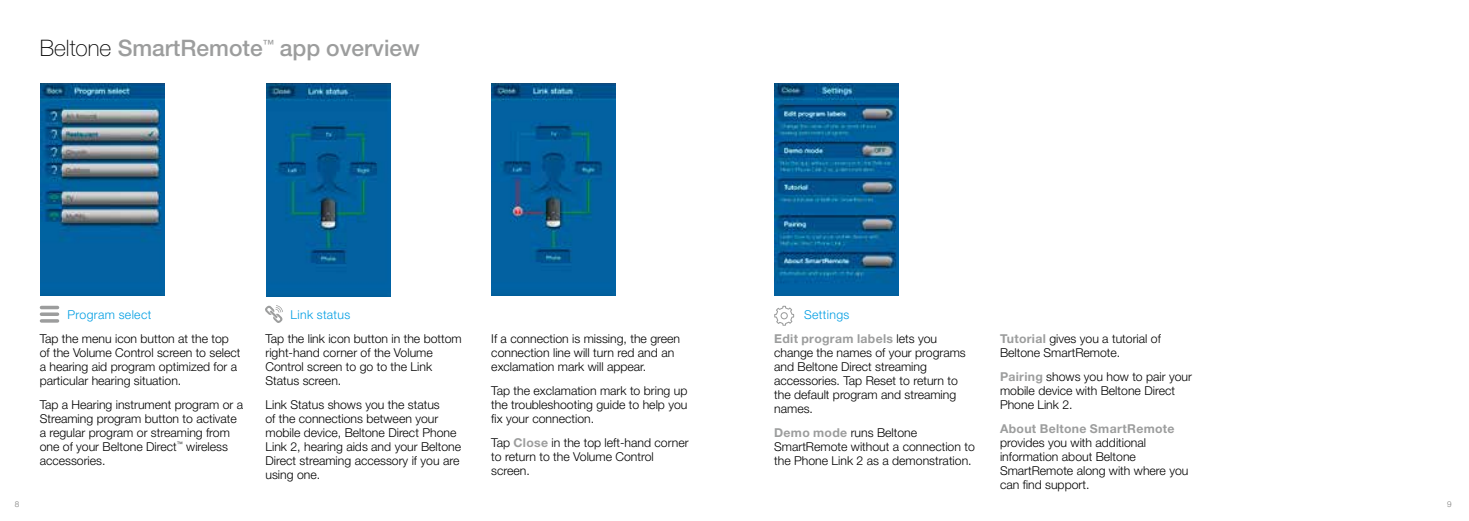
<style>
.page{position:relative;width:1469px;height:521px;background:#fff}
.page>*{position:absolute;margin:0;border:0;box-sizing:border-box;transform-origin:0 0}
.t1{font:500 22.75px "Helvetica Neue LT Pro";color:#9c9d9d}
.t2{font:300 12.25px/14px "Helvetica Neue LT Pro";color:#000}
.t3{font:700 12.25px/24px "Helvetica Neue LT Pro";letter-spacing:.025em;color:#9c9d9d}
.t4{font:300 12.25px "Helvetica Neue LT Pro";letter-spacing:.03em;color:#009ee3}
.t5{font:300 8.05px "Helvetica Neue LT Pro";color:#7b7b7a}
.s1{font-weight:100;color:#000}
.s2{font-weight:700;color:#9c9d9d}
.s3{font-weight:300;color:#009ee3}
.s4{font-weight:300;color:#000}
</style>
<div class="page">
<img style="left:40px;top:83px;width:124px;height:213px">
<img style="left:774px;top:83px;width:124px;height:212px">
<img style="left:266px;top:83px;width:124px;height:213px">
<img style="left:491px;top:83px;width:124px;height:213px">
<hr style="left:41px;top:306px;width:17px;height:3px;background:#9c9d9d">
<svg style="left:41px;top:312px;width:17px;height:4px"></svg>
<svg style="left:41px;top:319px;width:17px;height:4px"></svg>
<svg style="left:774px;top:305px;width:20px;height:21px"></svg>
<svg style="left:265px;top:305px;width:18px;height:18px"></svg>
<h1 class="t1" style="left:40px;top:34px;width:381px"><span class="s1">Beltone</span> SmartRemote<sup>™</sup> app overview</h1>
<p class="t4" style="left:67px;top:307px;width:85px">Program select</p>
<p class="t2" style="left:40px;top:331px;width:202px">Tap the menu icon button at the top of the Volume Control screen to select a hearing aid program optimized for a particular hearing situation.</p>
<p class="t2" style="left:40px;top:397px;width:205px">Tap a Hearing instrument program or a<br>Streaming program button to activate a regular program or streaming from one of your Beltone Direct<sup>™</sup> wireless accessories.</p>
<p class="t4" style="left:290px;top:307px;width:61px">Link status</p>
<p class="t2" style="left:265px;top:331px;width:198px">Tap the link icon button in the bottom right-hand corner of the Volume<br>Control screen to go to the Link<br>Status screen.</p>
<p class="t2" style="left:265px;top:397px;width:197px">Link Status shows you the status<br>of the connections between your mobile device, Beltone Direct Phone<br>Link 2, hearing aids and your Beltone<br>Direct streaming accessory if you are using one.</p>
<p class="t2" style="left:491px;top:331px;width:190px">If a connection is missing, the green connection line will turn red and an exclamation mark will appear.</p>
<p class="t2" style="left:491px;top:383px;width:198px;text-align:justify">Tap the exclamation mark to bring up the troubleshooting guide to help you fix your connection.</p>
<p class="t2" style="left:491px;top:435px;width:199px">Tap <span class="s2">Close</span> in the top left-hand corner to return to the Volume Control screen.</p>
<p class="t3" style="left:774px;top:302px;width:164px;text-indent:30px"><span class="s3">Settings<br></span>Edit program labels <span class="s4">lets you</span></p>
<p class="t2" style="left:774px;top:345px;width:193px">change the names of your programs and Beltone Direct streaming accessories. Tap Reset to return to the default program and streaming names.</p>
<p class="t2" style="left:774px;top:425px;width:202px"><span class="s2">Demo mode</span> runs Beltone<br>SmartRemote without a connection to the Phone Link 2 as a demonstration.</p>
<p class="t2" style="left:1000px;top:331px;width:162px"><span class="s2">Tutorial</span> gives you a tutorial of<br>Beltone SmartRemote.</p>
<p class="t2" style="left:1000px;top:369px;width:193px"><span class="s2">Pairing</span> shows you how to pair your mobile device with Beltone Direct<br>Phone Link 2.</p>
<p class="t3" style="left:1000px;top:416px;width:176px">About Beltone SmartRemote</p>
<p class="t2" style="left:1000px;top:435px;width:190px">provides you with additional information about Beltone<br>SmartRemote along with where you can find support.</p>
<p class="t5" style="left:15px;top:499px;width:6px">8</p>
<p class="t5" style="left:1447px;top:499px;width:6px">9</p>
</div>
